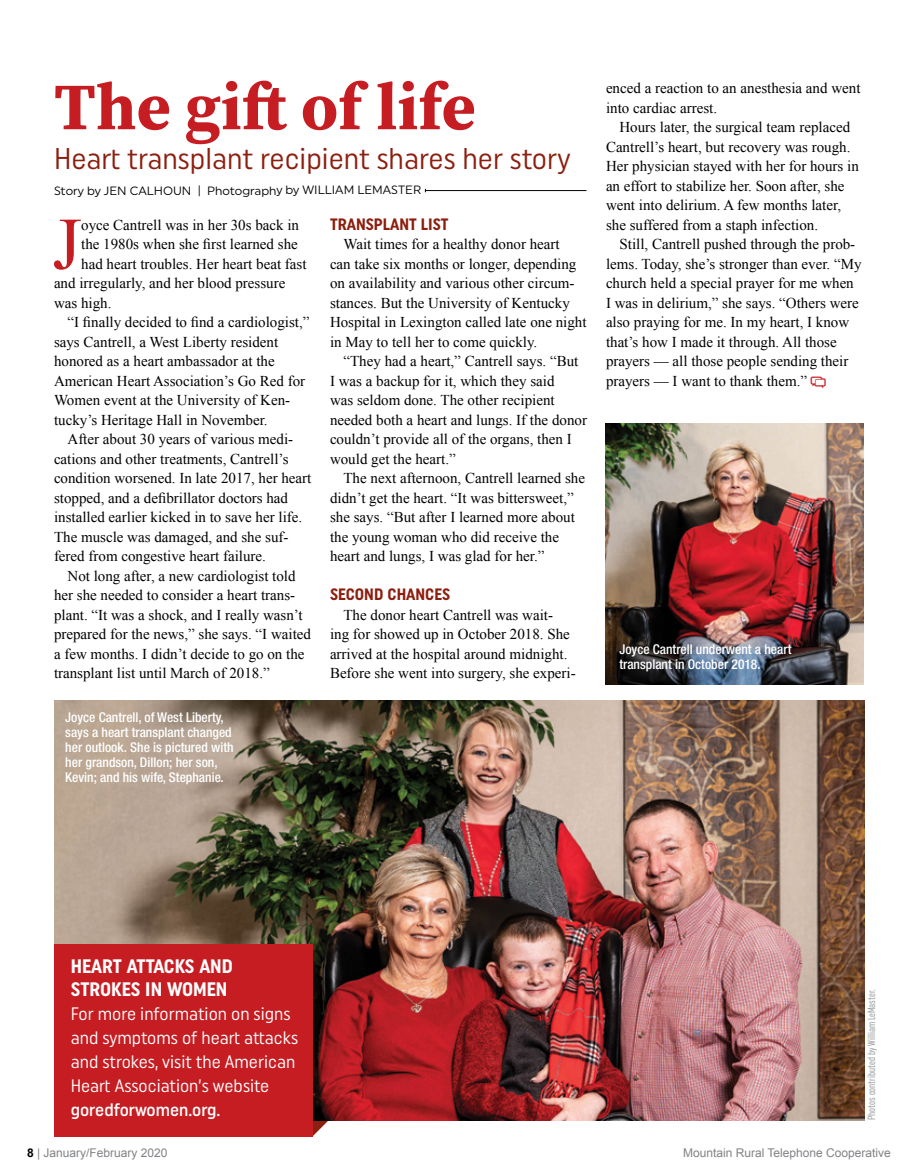
<style>
.page{position:relative;width:918px;height:1175px;background:#fff}
.page>*{position:absolute;margin:0;border:0;box-sizing:border-box;transform-origin:0 0}
.t1{font:73.95px "Times New Roman";color:#c61d23}
.t2{font:700 66px "Source Serif Pro";color:#c61d23}
.t3{font:30px "Uniform Condensed";color:#8c1f0f}
.t4{font:700 19.5px/22.5px "Uniform Condensed";color:#fff}
.t5{font:18px/24px "Uniform Condensed";color:#fff}
.t6{font:500 18px "Uniform Condensed";color:#fff}
.t7{font:700 16.5px "Uniform Condensed";color:#8c1f0f}
.t8{font:15px/19.5px "Times New Roman";color:#000}
.t9{font:500 condensed 13.5px/15px "Helvetica Neue LT Std";color:#fff}
.t10{font:12px "Arial";color:#808285}
.t11{font:12px "Uniform";letter-spacing:-.005em;color:#000}
.t12{font:extra-condensed 10.5px "Uniform";color:#939598}
.s1{font-weight:700;color:#000}
</style>
<div class="page">
<svg style="left:312px;top:1120px;width:114px;height:16px"></svg>
<hr style="left:425px;top:190px;width:161px;height:1px;background:#000">
<img style="left:54px;top:700px;width:810px;height:420px">
<div style="left:54px;top:944px;width:258px;height:192px;background:#c61d23"></div>
<img style="left:606px;top:424px;width:258px;height:260px">
<h2 class="t2" style="left:54px;top:61px;width:423px">The gift of life</h2>
<h3 class="t3" style="left:54px;top:140px;width:518px">Heart transplant recipient shares her story</h3>
<p class="t11" style="left:54px;top:183px;width:369px">Story by JEN CALHOUN | Photography by WILLIAM LEMASTER</p>
<h1 class="t1" style="left:52px;top:194px;width:30px">J</h1>
<p class="t8" style="left:81px;top:215px;width:219px">oyce Cantrell was in her 30s back in</p>
<p class="t8" style="left:81px;top:234px;width:218px">the 1980s when she first learned she</p>
<p class="t8" style="left:81px;top:254px;width:227px">had heart troubles. Her heart beat fast</p>
<p class="t8" style="left:54px;top:273px;width:233px">and irregularly, and her blood pressure</p>
<p class="t8" style="left:54px;top:293px;width:59px">was high.</p>
<p class="t8" style="left:68px;top:312px;width:244px">“I finally decided to find a cardiologist,”</p>
<p class="t8" style="left:54px;top:332px;width:226px">says Cantrell, a West Liberty resident</p>
<p class="t8" style="left:54px;top:351px;width:222px">honored as a heart ambassador at the</p>
<p class="t8" style="left:54px;top:371px;width:253px">American Heart Association’s Go Red for</p>
<p class="t8" style="left:54px;top:390px;width:238px">Women event at the University of Ken-</p>
<p class="t8" style="left:54px;top:410px;width:215px">tucky’s Heritage Hall in November.</p>
<p class="t8" style="left:68px;top:429px;width:227px">After about 30 years of various medi-</p>
<p class="t8" style="left:54px;top:449px;width:236px">cations and other treatments, Cantrell’s</p>
<p class="t8" style="left:54px;top:468px;width:259px">condition worsened. In late 2017, her heart</p>
<p class="t8" style="left:54px;top:488px;width:236px">stopped, and a defibrillator doctors had</p>
<p class="t8" style="left:54px;top:507px;width:250px">installed earlier kicked in to save her life.</p>
<p class="t8" style="left:54px;top:527px;width:236px">The muscle was damaged, and she suf-</p>
<p class="t8" style="left:54px;top:546px;width:214px">fered from congestive heart failure.</p>
<p class="t8" style="left:68px;top:565px;width:230px">Not long after, a new cardiologist told</p>
<p class="t8" style="left:54px;top:585px;width:243px">her she needed to consider a heart trans-</p>
<p class="t8" style="left:54px;top:604px;width:250px">plant. “It was a shock, and I really wasn’t</p>
<p class="t8" style="left:54px;top:624px;width:258px">prepared for the news,” she says. “I waited</p>
<p class="t8" style="left:54px;top:643px;width:252px">a few months. I didn’t decide to go on the</p>
<p class="t8" style="left:54px;top:663px;width:217px">transplant list until March of 2018.”</p>
<p class="t9" style="left:65px;top:710px;width:170px">Joyce Cantrell, of West Liberty, says a heart transplant changed her outlook. She is pictured with her grandson, Dillon; her son,<br>Kevin; and his wife, Stephanie.</p>
<p class="t7" style="left:330px;top:214px;width:120px">TRANSPLANT LIST</p>
<p class="t8" style="left:330px;top:234px;width:258px;text-indent:14px">Wait times for a healthy donor heart<br>can take six months or longer, depending on availability and various other circum&shy;stances. But the University of Kentucky Hospital in Lexington called late one night in May to tell her to come quickly.</p>
<p class="t8" style="left:330px;top:351px;width:259px;text-indent:14px">“They had a heart,” Cantrell says. “But I was a backup for it, which they said<br>was seldom done. The other recipient needed both a heart and lungs. If the donor couldn’t provide all of the organs, then I would get the heart.”</p>
<p class="t8" style="left:330px;top:468px;width:257px;text-indent:14px">The next afternoon, Cantrell learned she didn’t get the heart. “It was bittersweet,” she says. “But after I learned more about the young woman who did receive the heart and lungs, I was glad for her.”</p>
<p class="t7" style="left:330px;top:584px;width:122px">SECOND CHANCES</p>
<p class="t8" style="left:330px;top:605px;width:247px;text-indent:14px">The donor heart Cantrell was wait&shy;ing for showed up in October 2018. She arrived at the hospital around midnight.<br>Before she went into surgery, she experi-</p>
<p class="t8" style="left:606px;top:78px;width:256px">enced a reaction to an anesthesia and went into cardiac arrest.</p>
<p class="t8" style="left:606px;top:117px;width:254px;text-indent:14px">Hours later, the surgical team replaced Cantrell’s heart, but recovery was rough.<br>Her physician stayed with her for hours in an effort to stabilize her. Soon after, she went into delirium. A few months later, she suffered from a staph infection.</p>
<p class="t8" style="left:606px;top:234px;width:257px;text-indent:14px">Still, Cantrell pushed through the prob&shy;lems. Today, she’s stronger than ever. “My church held a special prayer for me when I was in delirium,” she says. “Others were also praying for me. In my heart, I know that’s how I made it through. All those prayers — all those people sending their prayers — I want to thank them.”</p>
<p class="t9" style="left:619px;top:641px;width:174px">Joyce Cantrell underwent a heart transplant in October 2018.</p>
<h3 class="t4" style="left:71px;top:955px;width:164px">HEART ATTACKS AND<br>STROKES IN WOMEN</h3>
<p class="t5" style="left:71px;top:1001px;width:229px">For more information on signs and symptoms of heart attacks and strokes, visit the American<br>Heart Association’s website</p>
<p class="t6" style="left:71px;top:1098px;width:151px">goredforwomen.org.</p>
<p class="t12" style="left:865px;top:1120px;width:132px;rotate:-90deg">Photos contributed by William LeMaster.</p>
<p class="t10" style="left:27px;top:1144px;width:142px"><span class="s1">8</span> | January/February 2020</p>
<p class="t10" style="left:683px;top:1144px;width:209px">Mountain Rural Telephone Cooperative</p>
</div>
